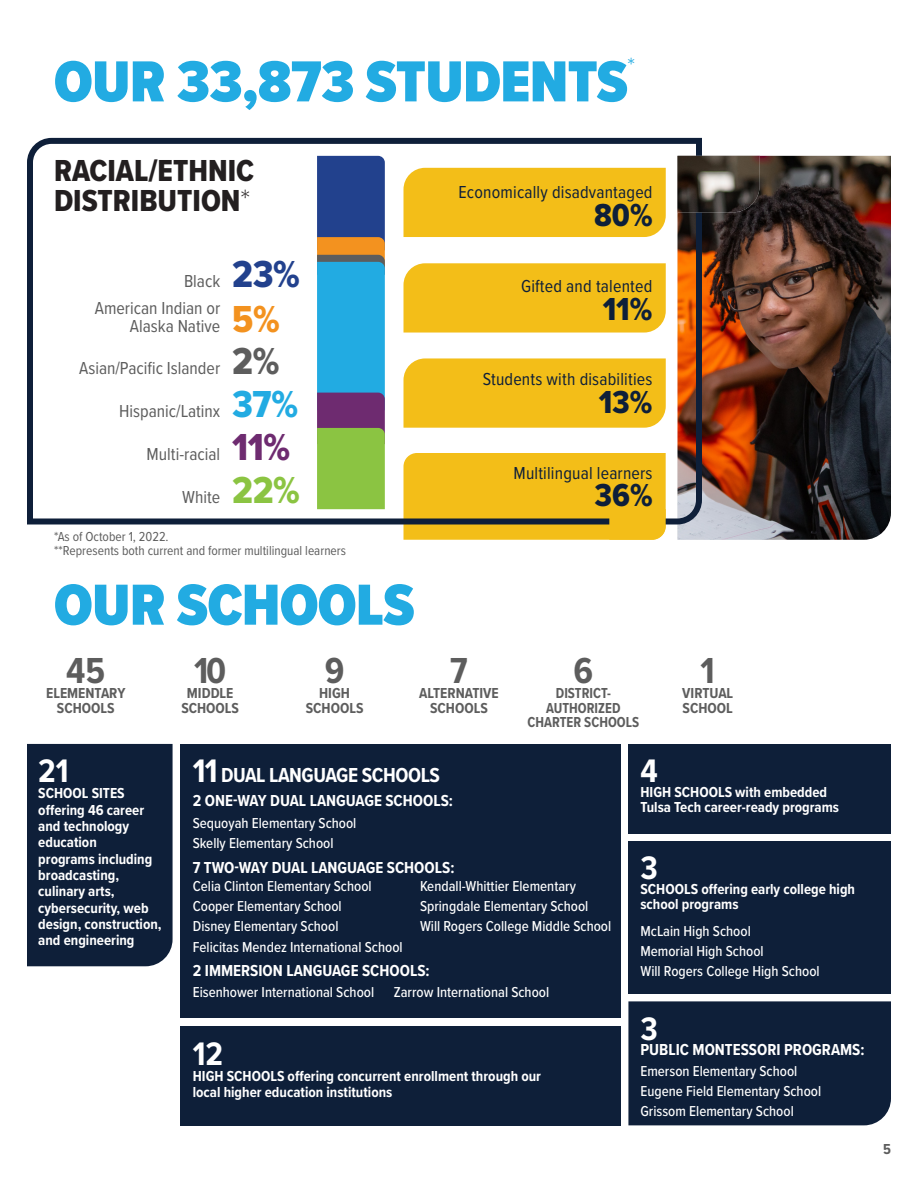
<style>
.page{position:relative;width:918px;height:1188px;background:#fff}
.page>*{position:absolute;margin:0;border:0;box-sizing:border-box;transform-origin:0 0}
.t1{font:900 60px "Proxima Nova Cond";letter-spacing:-.01em;color:#22abe2}
.Subhead_14_4pt_Grey{font:39px "Proxima Nova Cond Extrabld";color:#22418d}
.Subhead_14_4pt_Grey-2{font:39px "Proxima Nova Cond Extrabld";color:#22abe2}
.Subhead_14_4pt_Grey-3{font:39px "Proxima Nova Cond Extrabld";color:#6e2b70}
.Subhead_14_4pt_Grey-4{font:39px "Proxima Nova Cond Extrabld";color:#8bc442}
.Subhead_14_4pt_Grey-5{font:39px "Proxima Nova Cond Extrabld";color:#f3921f}
.Subhead_14_4pt_Grey-6{font:39px "Proxima Nova Cond Extrabld";color:#5d5d5d}
.t2{font:700 37.5px "Proxima Nova Cond";color:#5d5d5d}
.t3{font:700 33.75px "Proxima Nova Cond";color:#fff}
.Text{font:33px "Proxima Nova Cond Extrabld";color:#0e1f39}
.t4{font:31.5px/30px "Proxima Nova Cond Extrabld";color:#231f20}
.t5{font:300 24px "Proxima Nova Cond";color:#22abe2}
.t6{font:700 21px "Proxima Nova Cond";letter-spacing:-.02em;color:#fff}
.Text-2{font:18px/18px "Proxima Nova Cond";color:#5d5d5d;text-align:right}
.Text-3{font:18px "Proxima Nova Cond";letter-spacing:.01em;color:#0e1f39}
.t7{font:700 16.5px "Proxima Nova Cond";color:#fff}
.t8{font:16.5px "Proxima Nova Cond";color:#0e1f39}
.t9{font:500 15px "Proxima Nova Cond";color:#fff}
.t10{font:700 15px/16.4px "Proxima Nova Cond";color:#fff}
.t11{font:700 15px/14.9px "Proxima Nova Cond";color:#5d5d5d;text-align:center}
.t12{font:700 15px/14.9px "Proxima Nova Cond";color:#5d5d5d;text-align:center;scale:.95 1}
.Text-4{font:13.5px "Proxima Nova Cond";color:#5d5d5d}
.s1{font-family:"Proxima Nova Cond";font-weight:100}
.s2{font-size:33.75px}
</style>
<div class="page">
<div style="left:27px;top:744px;width:146px;height:222px;background:#0e1f39"></div>
<div style="left:628px;top:744px;width:263px;height:89px;background:#0e1f39"></div>
<div style="left:628px;top:841px;width:263px;height:153px;background:#0e1f39"></div>
<div style="left:180px;top:1026px;width:441px;height:99px;background:#0e1f39"></div>
<div style="left:628px;top:1001px;width:263px;height:124px;background:#0e1f39"></div>
<div style="left:180px;top:744px;width:441px;height:274px;background:#0e1f39"></div>
<img style="left:678px;top:156px;width:213px;height:384px">
<svg style="left:27px;top:137px;width:678px;height:390px"></svg>
<svg style="left:404px;top:453px;width:262px;height:87px;background:#e6b51b"></svg>
<img style="left:678px;top:156px;width:82px;height:56px">
<p class="t1" style="left:54px;top:37px;width:576px">OUR 33,873 STUDENTS</p>
<p class="t5" style="left:627px;top:49px;width:9px">*</p>
<p class="t4" style="left:54px;top:155px;width:202px">RACIAL/ETHNIC<br>DISTRIBUTION<span class="s1">*</span></p>
<p class="Text-2" style="left:184px;top:272px;width:38px">Black</p>
<p class="Subhead_14_4pt_Grey" style="left:232px;top:246px;width:69px">23%</p>
<p class="Text-2" style="left:95px;top:298px;width:127px">American Indian or<br>Alaska Native</p>
<p class="Subhead_14_4pt_Grey-5" style="left:232px;top:290px;width:49px">5%</p>
<p class="Text-2" style="left:79px;top:359px;width:143px">Asian/Pacific Islander</p>
<p class="Subhead_14_4pt_Grey-6" style="left:232px;top:333px;width:49px">2%</p>
<p class="Text-2" style="left:119px;top:401px;width:103px">Hispanic/Latinx</p>
<p class="Text-2" style="left:147px;top:444px;width:75px">Multi-racial</p>
<p class="Text-2" style="left:182px;top:487px;width:40px">White</p>
<p class="Subhead_14_4pt_Grey-2" style="left:232px;top:376px;width:67px">37%</p>
<p class="Subhead_14_4pt_Grey-3" style="left:232px;top:418px;width:59px">11%</p>
<p class="Subhead_14_4pt_Grey-4" style="left:232px;top:461px;width:69px">22%</p>
<p class="Text-4" style="left:54px;top:527px;width:116px">*As of October 1, 2022.</p>
<p class="Text-4" style="left:54px;top:541px;width:293px">**Represents both current and former multilingual learners</p>
<p class="t8" style="left:474px;top:179px;width:179px">Economically disadvantage d</p>
<h3 class="Text" style="left:616px;top:189px;width:15px">1</h3>
<p class="Text-3" style="left:458px;top:179px;width:196px">Economically disadvantaged</p>
<p class="Text" style="left:594px;top:191px;width:60px">80%</p>
<p class="Text-3" style="left:521px;top:273px;width:133px">Gifted and talented</p>
<p class="Text" style="left:603px;top:285px;width:51px">11%</p>
<h3 class="Text" style="left:602px;top:271px;width:51px">11%</h3>
<p class="Text-3" style="left:483px;top:366px;width:171px">Students with disabilities</p>
<p class="Text" style="left:599px;top:378px;width:55px">13%</p>
<p class="Text-3" style="left:514px;top:459px;width:141px">Multilingual learners</p>
<p class="Text" style="left:595px;top:471px;width:60px">36%</p>
<p class="t1" style="left:54px;top:561px;width:362px">OUR SCHOOLS</p>
<p class="t2" style="left:66px;top:643px;width:41px">45</p>
<p class="t11" style="left:46px;top:685px;width:81px">ELEMENTARY<br>SCHOOLS</p>
<p class="t2" style="left:325px;top:643px;width:21px">9</p>
<p class="t11" style="left:306px;top:685px;width:59px">HIGH<br>SCHOOLS</p>
<p class="t2" style="left:194px;top:643px;width:34px">10</p>
<p class="t11" style="left:181px;top:685px;width:59px">MIDDLE<br>SCHOOLS</p>
<p class="t2" style="left:450px;top:643px;width:19px">7</p>
<p class="t11" style="left:419px;top:685px;width:81px">ALTERNATIVE<br>SCHOOLS</p>
<p class="t2" style="left:574px;top:643px;width:21px">6</p>
<p class="t12" style="left:528px;top:685px;width:119px">DISTRICT-<br>AUTHORIZED<br>CHARTER SCHOOLS</p>
<p class="t2" style="left:701px;top:643px;width:16px">1</p>
<p class="t11" style="left:682px;top:685px;width:53px;text-align:left">VIRTUAL<br>SCHOOL</p>
<p class="t3" style="left:38px;top:746px;width:32px">21</p>
<p class="t10" style="left:38px;top:785px;width:125px">SCHOOL SITES offering 46 career and technology education<br>programs including broadcasting, culinary arts, cybersecurity, web design, construction, and engineering</p>
<p class="t6" style="left:193px;top:759px;width:249px"><span class="s2">11</span> DUAL LANGUAGE SCHOOLS</p>
<p class="t7" style="left:193px;top:789px;width:262px">2 ONE-WAY DUAL LANGUAGE SCHOOLS:</p>
<p class="t9" style="left:193px;top:812px;width:165px">Sequoyah Elementary School</p>
<p class="t9" style="left:193px;top:832px;width:142px">Skelly Elementary School</p>
<p class="t9" style="left:193px;top:875px;width:180px">Celia Clinton Elementary School</p>
<p class="t9" style="left:193px;top:895px;width:150px">Cooper Elementary School</p>
<p class="t9" style="left:193px;top:915px;width:147px">Disney Elementary School</p>
<p class="t9" style="left:193px;top:936px;width:211px">Felicitas Mendez International School</p>
<p class="t7" style="left:193px;top:855px;width:263px">7 TWO-WAY DUAL LANGUAGE SCHOOLS:</p>
<p class="t9" style="left:420px;top:875px;width:158px">Kendall-Whittier Elementary</p>
<p class="t9" style="left:420px;top:895px;width:170px">Springdale Elementary School</p>
<p class="t9" style="left:420px;top:915px;width:193px">Will Rogers College Middle School</p>
<p class="t7" style="left:193px;top:958px;width:238px">2 IMMERSION LANGUAGE SCHOOLS:</p>
<p class="t9" style="left:193px;top:981px;width:183px">Eisenhower International School</p>
<p class="t9" style="left:394px;top:981px;width:157px">Zarrow International School</p>
<p class="t3" style="left:193px;top:1029px;width:32px">12</p>
<p class="t10" style="left:193px;top:1067px;width:350px">HIGH SCHOOLS offering concurrent enrollment through our local higher education institutions</p>
<p class="t3" style="left:640px;top:746px;width:19px">4</p>
<p class="t10" style="left:640px;top:784px;width:200px;line-height:15px">HIGH SCHOOLS with embedded<br>Tulsa Tech career-ready programs</p>
<p class="t3" style="left:640px;top:843px;width:19px">3</p>
<p class="t10" style="left:640px;top:881px;width:216px;line-height:15px">SCHOOLS offering early college high school programs</p>
<p class="t9" style="left:640px;top:920px;width:112px">McLain High School</p>
<p class="t9" style="left:640px;top:940px;width:125px">Memorial High School</p>
<p class="t9" style="left:640px;top:960px;width:181px">Will Rogers College High School</p>
<p class="t7" style="left:640px;top:1038px;width:226px"><sup>3</sup> PUBLIC MONTESSORI PROGRAMS:</p>
<p class="t9" style="left:640px;top:1060px;width:158px">Emerson Elementary School</p>
<p class="t9" style="left:640px;top:1080px;width:182px">Eugene Field Elementary School</p>
<p class="t9" style="left:640px;top:1100px;width:155px">Grissom Elementary School</p>
<p class="t11" style="left:883px;top:1142px;width:9px">5</p>
</div>
